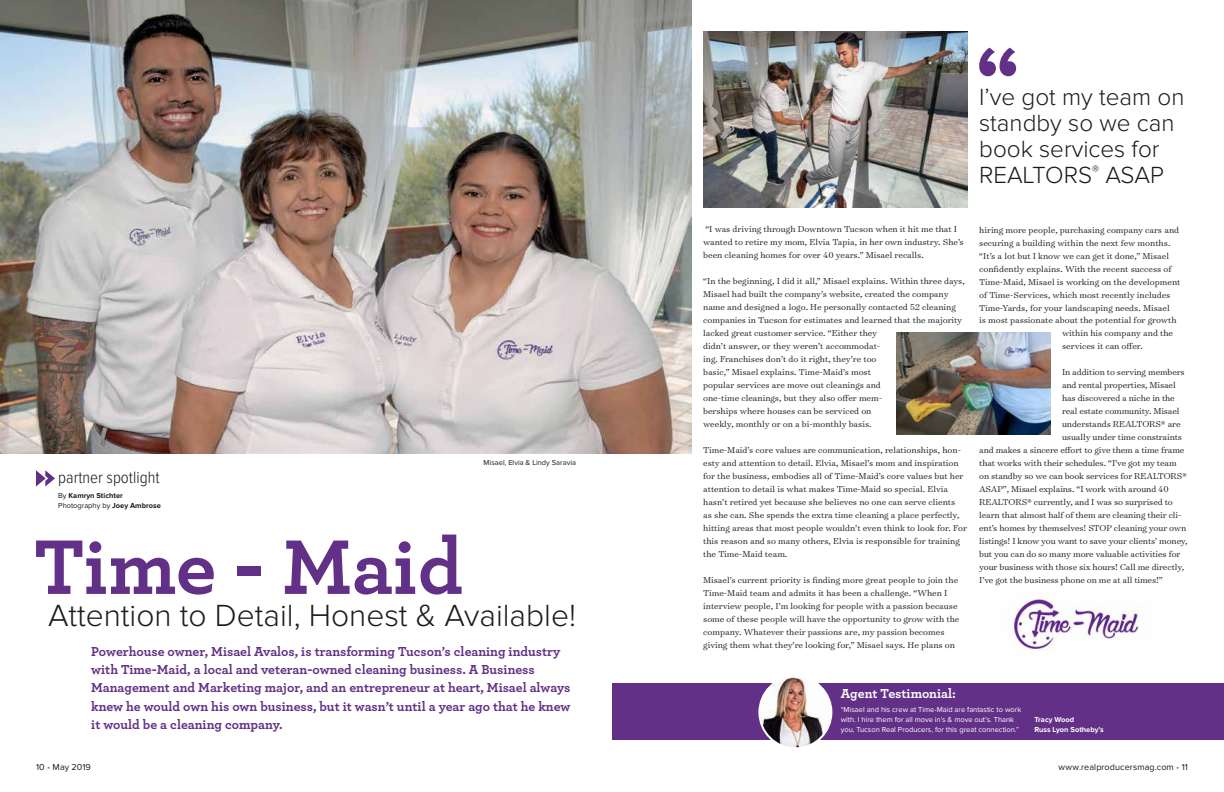
<style>
.page{position:relative;width:1224px;height:792px;background:#fff}
.page>*{position:absolute;margin:0;border:0;box-sizing:border-box;transform-origin:0 0}
.t1{font:700 81.1px "Archer Pro";letter-spacing:-.005em;color:#623086}
.t2{font:300 31.7px "Proxima Nova";color:#1c1b1a}
.t3{font:300 24.2px/26px "Proxima Nova";color:#1c1b1a}
.t4{font:300 17px "Proxima Nova Cond";color:#1c1b1a}
.t5{font:700 13.7px/18.2px "Archer Pro";color:#623086}
.t6{font:700 13.7px "Archer Pro";color:#fff}
.t7{font:300 9.8px/13px "Surveyor Text";color:#1c1b1a}
.t8{font:9px "Proxima Nova";letter-spacing:.01em;color:#1c1b1a}
.t9{font:7.5px/10px "Proxima Nova";color:#fff}
.t10{font:700 7.5px/10px "Proxima Nova";color:#1c1b1a}
.t11{font:700 7.5px/10px "Proxima Nova";color:#fff}
.t12{font:7.5px "Proxima Nova";color:#1c1b1a}
.s1{font-weight:400}
.s2{color:#0098dd}
</style>
<div class="page">
<img style="left:1013px;top:595px;width:131px;height:56px">
<img style="left:0;top:0;width:691px;height:454px">
<img style="left:703px;top:31px;width:264px;height:176px">
<img style="left:896px;top:333px;width:154px;height:102px">
<svg style="left:979px;top:48px;width:37px;height:28px"></svg>
<svg style="left:36px;top:470px;width:19px;height:17px"></svg>
<div style="left:612px;top:683px;width:612px;height:57px;background:#623086"></div>
<img style="left:759px;top:676px;width:72px;height:72px;border-radius:36px">
<div style="left:758px;top:675px;width:74px;height:74px;border:2px solid #fff;border-radius:50%"></div>
<h3 class="t4" style="left:58px;top:470px;width:103px">partner spotlight</h3>
<p class="t10" style="left:58px;top:491px;width:104px"><span class="s1">By</span> Kamryn Stichter<br><span class="s1">Photography by</span> Joey Ambrose</p>
<p class="t12" style="left:484px;top:458px;width:94px">Misael, Elvia &amp; Lindy Saravia</p>
<h1 class="t1" style="left:34px;top:503px;width:431px">Time - Maid</h1>
<h2 class="t2" style="left:48px;top:601px;width:530px">Attention to Detail, Honest &amp; Available!</h2>
<p class="t5" style="left:91px;top:641px;width:481px">Powerhouse owner, Misael Avalos, is transforming Tucson’s cleaning industry with Time-Maid, a local and veteran-owned cleaning business. A Business Management and Marketing major, and an entrepreneur at heart, Misael always knew he would own his own business, but it wasn’t until a year ago that he knew it would be a cleaning company.</p>
<h3 class="t3" style="left:979px;top:85px;width:207px">I’ve got my team on standby so we can book services for<br>REALTORS<sup>®</sup> ASAP</h3>
<p class="t7" style="left:703px;top:223px;width:262px">“I was driving through Downtown Tucson when it hit me that I wanted to retire my mom, Elvia Tapia, in her own industry. She’s been cleaning homes for over 40 years.” Misael recalls.</p>
<p class="t7" style="left:703px;top:275px;width:263px">“In the beginning, I did it all,” Misael explains. Within three days, Misael had built the company’s website, created the company name and designed a logo. He personally contacted 52 cleaning companies in Tucson for estimates and learned that the majority lacked great customer service. “Either they<br>didn’t answer, or they weren’t accommodat-<br>ing. Franchises don’t do it right, they’re too<br>basic,” Misael explains. Time-Maid’s most<br>popular services are move out cleanings and<br>one-time cleanings, but they also offer mem-<br>berships where houses can be serviced on<br>weekly, monthly or on a bi-monthly basis.</p>
<p class="t7" style="left:703px;top:444px;width:265px">Time-Maid’s core values are communication, relationships, hon&shy;esty and attention to detail. Elvia, Misael’s mom and inspiration for the business, embodies all of Time-Maid’s core values but her attention to detail is what makes Time-Maid so special. Elvia hasn’t retired yet because she believes no one can serve clients<br>as she can. She spends the extra time cleaning a place perfectly, hitting areas that most people wouldn’t even think to look for. For this reason and so many others, Elvia is responsible for training the Time-Maid team.</p>
<p class="t7" style="left:703px;top:573px;width:258px">Misael’s current priority is finding more great people to join the Time-Maid team and admits it has been a challenge. “When I interview people, I’m looking for people with a passion because some of these people will have the opportunity to grow with the company. Whatever their passions are, my passion becomes giving them what they’re looking for,” Misael says. He plans on</p>
<p class="t7" style="left:979px;top:223px;width:201px">hiring more people, purchasing company cars and</p>
<p class="t7" style="left:979px;top:236px;width:193px">securing a building within the next few months.</p>
<p class="t7" style="left:979px;top:249px;width:191px">“It’s a lot but I know we can get it done,” Misael</p>
<p class="t7" style="left:979px;top:262px;width:194px">confidently explains. With the recent success of</p>
<p class="t7" style="left:979px;top:275px;width:203px">Time-Maid, Misael is working on the development</p>
<p class="t7" style="left:979px;top:288px;width:193px">of Time-Services, which most recently includes</p>
<p class="t7" style="left:979px;top:301px;width:192px">Time-Yards, for your landscaping needs. Misael</p>
<p class="t7" style="left:979px;top:314px;width:199px">is most passionate about the potential for growth</p>
<p class="t7" style="left:1062px;top:327px;width:113px">within his company and the</p>
<p class="t7" style="left:1062px;top:340px;width:82px">services it can offer.</p>
<p class="t7" style="left:1062px;top:366px;width:124px">In addition to serving members</p>
<p class="t7" style="left:1062px;top:379px;width:115px">and rental properties, Misael</p>
<p class="t7" style="left:1062px;top:392px;width:114px">has discovered a niche in the</p>
<p class="t7" style="left:1062px;top:405px;width:119px">real estate community. Misael</p>
<p class="t7" style="left:1062px;top:418px;width:120px">understands REALTORS® are</p>
<p class="t7" style="left:1062px;top:431px;width:121px">usually under time constraints</p>
<p class="t7" style="left:979px;top:444px;width:207px">and makes a sincere effort to give them a time frame</p>
<p class="t7" style="left:979px;top:457px;width:199px">that works with their schedules. “I’ve got my team</p>
<p class="t7" style="left:979px;top:470px;width:209px">on standby so we can book services for REALTORS®</p>
<p class="t7" style="left:979px;top:483px;width:191px">ASAP”, Misael explains. “I work with around 40</p>
<p class="t7" style="left:979px;top:496px;width:195px">REALTORS® currently, and I was so surprised to</p>
<p class="t7" style="left:979px;top:509px;width:204px">learn that almost half of them are cleaning their cli-</p>
<p class="t7" style="left:979px;top:522px;width:209px">ent’s homes by themselves! STOP cleaning your own</p>
<p class="t7" style="left:979px;top:535px;width:210px">listings! I know you want to save your clients’ money,</p>
<p class="t7" style="left:979px;top:548px;width:203px">but you can do so many more valuable activities for</p>
<p class="t7" style="left:979px;top:561px;width:206px">your business with those six hours! Call me directly,</p>
<p class="t7" style="left:979px;top:574px;width:185px">I’ve got the business phone on me at all times!”</p>
<h3 class="t6" style="left:841px;top:683px;width:117px">Agent Testimonial:</h3>
<p class="t9" style="left:841px;top:705px;width:182px">“Misael and his crew at Time-Maid are fantastic to work with. I hire them for all move in’s &amp; move out’s. Thank you, Tucson Real Producers, for this great connection.”</p>
<p class="t11" style="left:1034px;top:715px;width:71px">Tracy Wood<br>Russ Lyon Sotheby’s</p>
<p class="t8" style="left:36px;top:762px;width:56px">10 <span class="s2">•</span> May 2019</p>
<p class="t8" style="left:1059px;top:762px;width:131px">www.realproducersmag.com <span class="s2">•</span> 11</p>
</div>
